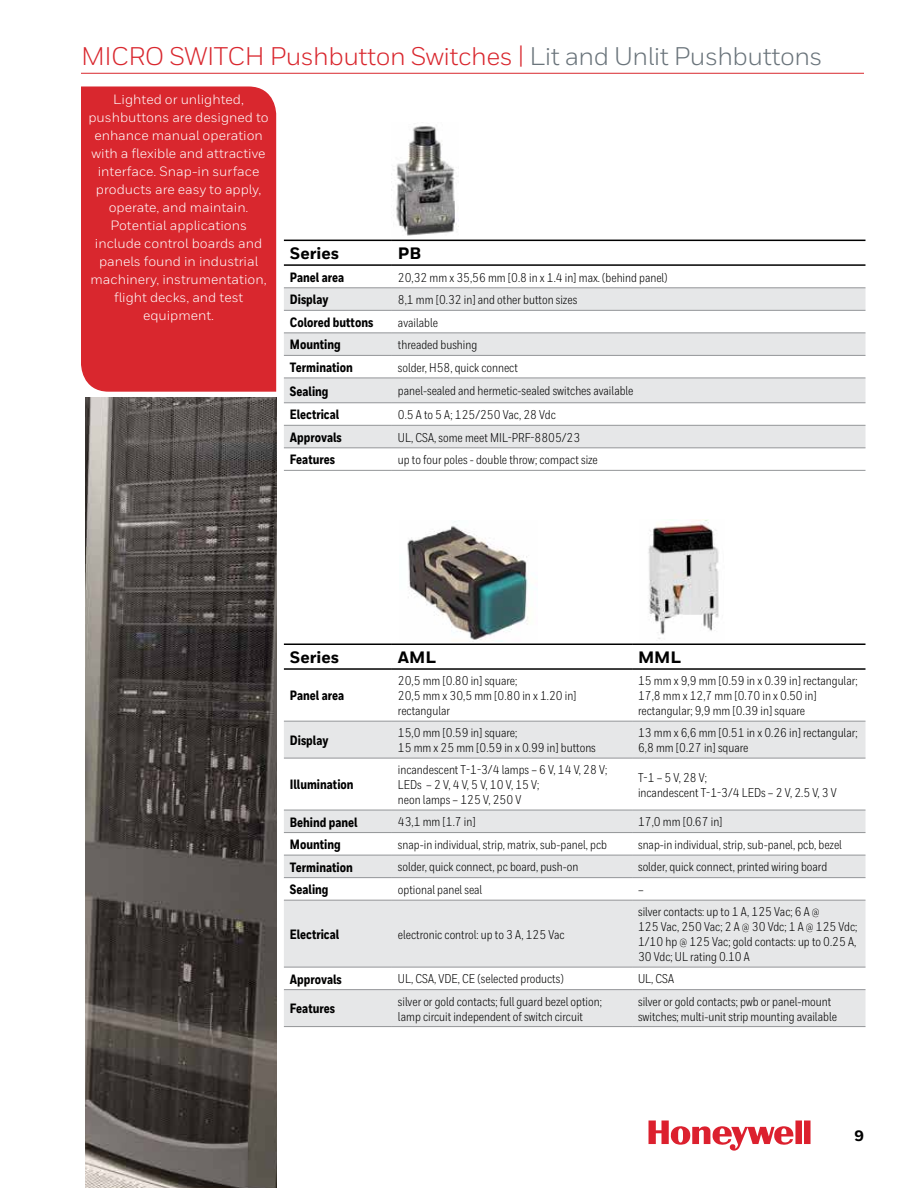
<style>
.page{position:relative;width:918px;height:1188px;background:#fff}
.page>*{position:absolute;margin:0;border:0;box-sizing:border-box;transform-origin:0 0}
.t1{font:25.5px "Honeywell Sans";letter-spacing:-.02em;color:#d9272e}
.t2{font:800 16.5px "Honeywell Sans";color:#000}
.t3{font:800 15px "Honeywell Sans";color:#000}
.t4{font:13.5px/18px "Honeywell Sans";color:#fff;text-align:center}
.t5{font:800 13.5px "Honeywell Cond";color:#000}
.t6{font:12.75px/15px "Honeywell Cond";color:#000}
.s1{color:#6a747b}
</style>
<div class="page">
<div style="left:81px;top:86px;width:196px;height:306px;background:#d9272e"></div>
<img style="left:85px;top:398px;width:191px;height:790px">
<svg style="left:284px;top:288px;width:582px;height:160px;fill:#e6e7e8"></svg>
<hr style="left:284px;top:287px;width:108px;height:1px;background:#939598">
<hr style="left:392px;top:287px;width:473px;height:1px;background:#939598">
<hr style="left:284px;top:310px;width:108px;height:1px;background:#939598">
<hr style="left:392px;top:310px;width:473px;height:1px;background:#939598">
<hr style="left:284px;top:332px;width:108px;height:1px;background:#939598">
<hr style="left:392px;top:332px;width:473px;height:1px;background:#939598">
<hr style="left:284px;top:355px;width:108px;height:1px;background:#939598">
<hr style="left:392px;top:355px;width:473px;height:1px;background:#939598">
<hr style="left:284px;top:378px;width:108px;height:1px;background:#939598">
<hr style="left:392px;top:378px;width:473px;height:1px;background:#939598">
<hr style="left:284px;top:402px;width:108px;height:1px;background:#939598">
<hr style="left:392px;top:402px;width:473px;height:1px;background:#939598">
<hr style="left:284px;top:425px;width:108px;height:1px;background:#939598">
<hr style="left:392px;top:425px;width:473px;height:1px;background:#939598">
<hr style="left:284px;top:447px;width:108px;height:1px;background:#939598">
<hr style="left:392px;top:447px;width:473px;height:1px;background:#939598">
<hr style="left:284px;top:470px;width:108px;height:1px;background:#939598">
<hr style="left:392px;top:470px;width:473px;height:1px;background:#939598">
<hr style="left:284px;top:240px;width:108px;height:1px;background:#000">
<hr style="left:392px;top:240px;width:473px;height:1px;background:#000">
<hr style="left:284px;top:264px;width:108px;height:2px;background:#000">
<hr style="left:392px;top:264px;width:473px;height:2px;background:#000">
<svg style="left:284px;top:722px;width:582px;height:304px;fill:#e6e7e8"></svg>
<hr style="left:284px;top:721px;width:108px;height:1px;background:#939598">
<hr style="left:392px;top:721px;width:240px;height:1px;background:#939598">
<hr style="left:632px;top:721px;width:234px;height:1px;background:#939598">
<hr style="left:284px;top:758px;width:108px;height:1px;background:#939598">
<hr style="left:392px;top:758px;width:240px;height:1px;background:#939598">
<hr style="left:632px;top:758px;width:234px;height:1px;background:#939598">
<hr style="left:284px;top:810px;width:108px;height:1px;background:#939598">
<hr style="left:392px;top:810px;width:240px;height:1px;background:#939598">
<hr style="left:632px;top:810px;width:234px;height:1px;background:#939598">
<hr style="left:284px;top:832px;width:108px;height:1px;background:#939598">
<hr style="left:392px;top:832px;width:240px;height:1px;background:#939598">
<hr style="left:632px;top:832px;width:234px;height:1px;background:#939598">
<hr style="left:284px;top:855px;width:108px;height:1px;background:#939598">
<hr style="left:392px;top:855px;width:240px;height:1px;background:#939598">
<hr style="left:632px;top:855px;width:234px;height:1px;background:#939598">
<hr style="left:284px;top:877px;width:108px;height:1px;background:#939598">
<hr style="left:392px;top:877px;width:240px;height:1px;background:#939598">
<hr style="left:632px;top:877px;width:234px;height:1px;background:#939598">
<hr style="left:284px;top:900px;width:108px;height:1px;background:#939598">
<hr style="left:392px;top:900px;width:240px;height:1px;background:#939598">
<hr style="left:632px;top:900px;width:234px;height:1px;background:#939598">
<hr style="left:284px;top:967px;width:108px;height:1px;background:#939598">
<hr style="left:392px;top:967px;width:240px;height:1px;background:#939598">
<hr style="left:632px;top:967px;width:234px;height:1px;background:#939598">
<hr style="left:284px;top:989px;width:108px;height:1px;background:#939598">
<hr style="left:392px;top:989px;width:240px;height:1px;background:#939598">
<hr style="left:632px;top:989px;width:234px;height:1px;background:#939598">
<hr style="left:284px;top:1026px;width:108px;height:1px;background:#939598">
<hr style="left:392px;top:1026px;width:240px;height:1px;background:#939598">
<hr style="left:632px;top:1026px;width:234px;height:1px;background:#939598">
<hr style="left:284px;top:644px;width:108px;height:1px;background:#000">
<hr style="left:392px;top:644px;width:240px;height:1px;background:#000">
<hr style="left:632px;top:644px;width:234px;height:1px;background:#000">
<hr style="left:284px;top:668px;width:108px;height:2px;background:#000">
<hr style="left:392px;top:668px;width:240px;height:2px;background:#000">
<hr style="left:632px;top:668px;width:234px;height:2px;background:#000">
<img style="left:391px;top:126px;width:68px;height:110px">
<img style="left:407px;top:521px;width:122px;height:119px">
<img style="left:648px;top:520px;width:71px;height:119px">
<hr style="left:81px;top:73px;width:783px;height:1px;background:#d9272e">
<svg style="left:649px;top:1120px;width:162px;height:31px"></svg>
<h1 class="t1" style="left:81px;top:41px;width:743px">MICRO SWITCH Pushbutton Switches | <span class="s1">Lit and Unlit Pushbuttons</span></h1>
<p class="t4" style="left:88px;top:90px;width:182px">Lighted or unlighted, pushbuttons are designed to enhance manual operation with a flexible and attractive interface. Snap-in surface products are easy to apply, operate, and maintain.<br>Potential applications include control boards and panels found in industrial machinery, instrumentation, flight decks, and test equipment.</p>
<p class="t2" style="left:290px;top:243px;width:51px">Series</p>
<p class="t2" style="left:398px;top:243px;width:25px">PB</p>
<p class="t5" style="left:290px;top:269px;width:56px">Panel area</p>
<p class="t6" style="left:398px;top:270px;width:271px">20,32 mm x 35,56 mm [0.8 in x 1.4 in] max. (behind panel)</p>
<p class="t5" style="left:290px;top:291px;width:40px">Display</p>
<p class="t6" style="left:398px;top:292px;width:181px">8,1 mm [0.32 in] and other button sizes</p>
<p class="t5" style="left:290px;top:314px;width:85px">Colored buttons</p>
<p class="t6" style="left:398px;top:315px;width:42px">available</p>
<p class="t5" style="left:290px;top:336px;width:52px">Mounting</p>
<p class="t6" style="left:398px;top:337px;width:81px">threaded bushing</p>
<p class="t5" style="left:290px;top:359px;width:64px">Termination</p>
<p class="t6" style="left:398px;top:360px;width:122px">solder, H58, quick connect</p>
<p class="t5" style="left:290px;top:383px;width:40px">Sealing</p>
<p class="t6" style="left:398px;top:383px;width:237px">panel-sealed and hermetic-sealed switches available</p>
<p class="t5" style="left:290px;top:406px;width:51px">Electrical</p>
<p class="t6" style="left:398px;top:407px;width:159px">0.5 A to 5 A; 125/250 Vac, 28 Vdc</p>
<p class="t5" style="left:290px;top:429px;width:53px">Approvals</p>
<p class="t6" style="left:398px;top:430px;width:184px">UL, CSA, some meet MIL-PRF-8805/23</p>
<p class="t5" style="left:290px;top:451px;width:47px">Features</p>
<p class="t6" style="left:398px;top:452px;width:201px">up to four poles - double throw; compact size</p>
<p class="t2" style="left:290px;top:647px;width:51px">Series</p>
<p class="t2" style="left:398px;top:647px;width:40px">AML</p>
<p class="t2" style="left:638px;top:647px;width:45px">MML</p>
<p class="t5" style="left:290px;top:688px;width:56px">Panel area</p>
<p class="t6" style="left:398px;top:673px;width:180px">20,5 mm [0.80 in] square;<br>20,5 mm x 30,5 mm [0.80 in x 1.20 in] rectangular</p>
<p class="t6" style="left:638px;top:673px;width:221px">15 mm x 9,9 mm [0.59 in x 0.39 in] rectangular;<br>17,8 mm x 12,7 mm [0.70 in x 0.50 in] rectangular; 9,9 mm [0.39 in] square</p>
<p class="t5" style="left:290px;top:732px;width:40px">Display</p>
<p class="t6" style="left:398px;top:725px;width:199px">15,0 mm [0.59 in] square;<br>15 mm x 25 mm [0.59 in x 0.99 in] buttons</p>
<p class="t6" style="left:638px;top:725px;width:221px">13 mm x 6,6 mm [0.51 in x 0.26 in] rectangular;<br>6,8 mm [0.27 in] square</p>
<p class="t5" style="left:290px;top:776px;width:65px">Illumination</p>
<p class="t6" style="left:398px;top:762px;width:211px">incandescent T-1-3/4 lamps – 6 V, 14 V, 28 V;<br>LEDs – 2 V, 4 V, 5 V, 10 V, 15 V;<br>neon lamps – 125 V, 250 V</p>
<p class="t6" style="left:638px;top:770px;width:200px">T-1 – 5 V, 28 V;<br>incandescent T-1-3/4 LEDs – 2 V, 2.5 V, 3 V</p>
<p class="t5" style="left:290px;top:814px;width:69px">Behind panel</p>
<p class="t6" style="left:398px;top:814px;width:79px">43,1 mm [1.7 in]</p>
<p class="t6" style="left:638px;top:814px;width:86px">17,0 mm [0.67 in]</p>
<p class="t5" style="left:290px;top:836px;width:52px">Mounting</p>
<p class="t6" style="left:398px;top:837px;width:211px">snap-in individual, strip, matrix, sub-panel, pcb</p>
<p class="t6" style="left:638px;top:837px;width:205px">snap-in individual, strip, sub-panel, pcb, bezel</p>
<p class="t5" style="left:290px;top:859px;width:64px">Termination</p>
<p class="t6" style="left:398px;top:859px;width:182px">solder, quick connect, pc board, push-on</p>
<p class="t6" style="left:638px;top:859px;width:191px">solder, quick connect, printed wiring board</p>
<p class="t5" style="left:290px;top:881px;width:40px">Sealing</p>
<p class="t6" style="left:398px;top:882px;width:86px">optional panel seal</p>
<p class="t6" style="left:638px;top:882px;width:7px">–</p>
<p class="t5" style="left:290px;top:926px;width:51px">Electrical</p>
<p class="t6" style="left:398px;top:927px;width:168px">electronic control: up to 3 A, 125 Vac</p>
<p class="t6" style="left:638px;top:904px;width:221px">silver contacts: up to 1 A, 125 Vac; 6 A @<br>125 Vac, 250 Vac; 2 A @ 30 Vdc; 1 A @ 125 Vdc; 1/10 hp @ 125 Vac; gold contacts: up to 0.25 A, 30 Vdc; UL rating 0.10 A</p>
<p class="t5" style="left:290px;top:971px;width:53px">Approvals</p>
<p class="t6" style="left:398px;top:971px;width:167px">UL, CSA, VDE, CE (selected products)</p>
<p class="t6" style="left:638px;top:971px;width:37px">UL, CSA</p>
<p class="t5" style="left:290px;top:1000px;width:47px">Features</p>
<p class="t6" style="left:398px;top:994px;width:205px">silver or gold contacts; full guard bezel option; lamp circuit independent of switch circuit</p>
<p class="t6" style="left:638px;top:994px;width:200px">silver or gold contacts; pwb or panel-mount switches; multi-unit strip mounting available</p>
<p class="t3" style="left:855px;top:1127px;width:11px">9</p>
</div>
